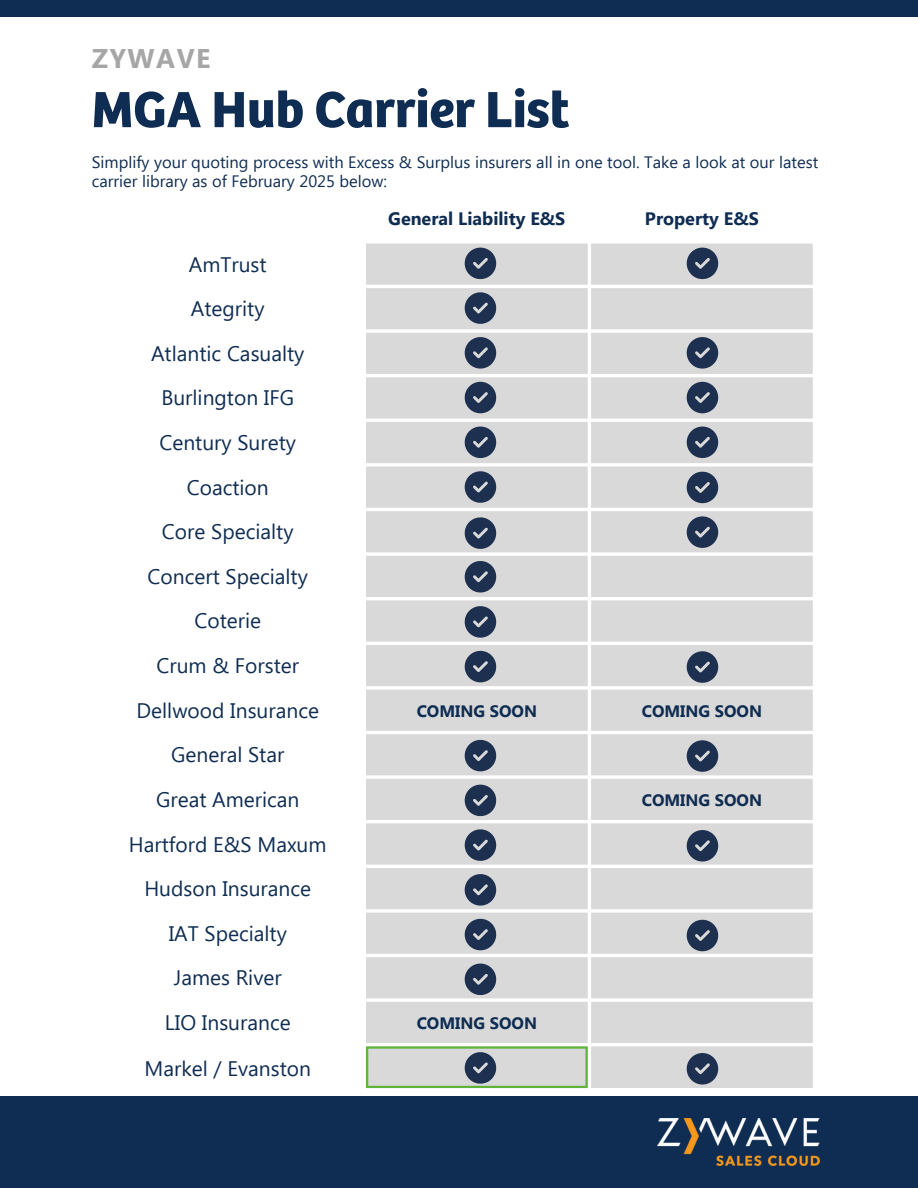
<style>
.page{position:relative;width:918px;height:1188px;background:#fff}
.page>*{position:absolute;margin:0;border:0;box-sizing:border-box;transform-origin:0 0}
.t1{font:700 52.8px "Bree";color:#0f2d52}
.t2{font:700 27px "Segoe UI";letter-spacing:.06em;color:#a6a6a6}
.t3{font:21px "Segoe UI";color:#0f2d52}
.t4{font:700 18px "Segoe UI";color:#0f2d52}
.t5{font:16.5px/19.2px "Segoe UI";color:#0f2d52}
.t6{font:700 16.5px "Segoe UI";color:#0f2d52}
</style>
<div class="page">
<div style="left:0;top:1096px;width:918px;height:92px;background:#0f2d52"></div>
<div style="left:0;top:0;width:918px;height:17px;background:#0f2d52"></div>
<svg style="left:366px;top:244px;width:447px;height:844px;background:#dcdcdc"></svg>
<hr style="left:366px;top:1049px;width:2px;height:37px;background:#5fb53b">
<hr style="left:585px;top:1049px;width:3px;height:37px;background:#5fb53b">
<hr style="left:366px;top:1046px;width:222px;height:3px;background:#5fb53b">
<hr style="left:366px;top:1086px;width:222px;height:2px;background:#5fb53b">
<img style="left:657px;top:1118px;width:162px;height:48px">
<svg style="left:465px;top:248px;width:31px;height:31px"></svg>
<svg style="left:687px;top:248px;width:31px;height:31px"></svg>
<svg style="left:465px;top:292px;width:31px;height:32px"></svg>
<svg style="left:465px;top:337px;width:31px;height:32px"></svg>
<svg style="left:465px;top:382px;width:31px;height:31px"></svg>
<svg style="left:465px;top:427px;width:31px;height:31px"></svg>
<svg style="left:687px;top:337px;width:31px;height:32px"></svg>
<svg style="left:687px;top:382px;width:31px;height:31px"></svg>
<svg style="left:687px;top:427px;width:31px;height:31px"></svg>
<svg style="left:687px;top:651px;width:31px;height:32px"></svg>
<svg style="left:687px;top:740px;width:31px;height:32px"></svg>
<svg style="left:687px;top:830px;width:31px;height:32px"></svg>
<svg style="left:687px;top:920px;width:31px;height:31px"></svg>
<svg style="left:687px;top:1053px;width:31px;height:32px"></svg>
<svg style="left:465px;top:606px;width:31px;height:32px"></svg>
<svg style="left:465px;top:651px;width:31px;height:31px"></svg>
<svg style="left:465px;top:740px;width:31px;height:31px"></svg>
<svg style="left:465px;top:785px;width:31px;height:31px"></svg>
<svg style="left:465px;top:829px;width:31px;height:32px"></svg>
<svg style="left:465px;top:874px;width:31px;height:32px"></svg>
<svg style="left:465px;top:919px;width:31px;height:31px"></svg>
<svg style="left:465px;top:964px;width:31px;height:31px"></svg>
<svg style="left:465px;top:1052px;width:31px;height:32px"></svg>
<svg style="left:465px;top:471px;width:31px;height:32px"></svg>
<svg style="left:687px;top:472px;width:31px;height:31px"></svg>
<svg style="left:687px;top:516px;width:31px;height:32px"></svg>
<svg style="left:465px;top:561px;width:31px;height:32px"></svg>
<svg style="left:465px;top:517px;width:31px;height:32px"></svg>
<p class="t2" style="left:92px;top:39px;width:120px">ZYWAVE</p>
<p class="t1" style="left:92px;top:83px;width:479px">MGA Hub Carrier List</p>
<p class="t5" style="left:92px;top:151px;width:728px">Simplify your quoting process with Excess &amp; Surplus insurers all in one tool. Take a look at our latest carrier library as of February 2025 below:</p>
<h2 class="t4" style="left:388px;top:205px;width:179px">General Liability E&amp;S</h2>
<h1 class="t4" style="left:645px;top:205px;width:115px">Property E&amp;S</h1>
<p class="t3" style="left:189px;top:249px;width:79px">AmTrust</p>
<p class="t3" style="left:191px;top:294px;width:75px">Ategrity</p>
<p class="t3" style="left:151px;top:338px;width:155px">Atlantic Casualty</p>
<p class="t3" style="left:161px;top:383px;width:134px">Burlington IFG</p>
<p class="t3" style="left:159px;top:427px;width:138px">Century Surety</p>
<p class="t3" style="left:187px;top:472px;width:84px">Coaction</p>
<p class="t3" style="left:162px;top:517px;width:133px">Core Specialty</p>
<p class="t3" style="left:148px;top:561px;width:162px">Concert Specialty</p>
<p class="t3" style="left:194px;top:606px;width:68px">Coterie</p>
<p class="t3" style="left:156px;top:650px;width:144px">Crum &amp; Forster</p>
<p class="t3" style="left:137px;top:695px;width:184px">Dellwood Insurance</p>
<p class="t6" style="left:417px;top:699px;width:122px">COMING SOON</p>
<p class="t6" style="left:642px;top:699px;width:122px">COMING SOON</p>
<p class="t3" style="left:171px;top:740px;width:115px">General Star</p>
<p class="t3" style="left:156px;top:784px;width:145px">Great American</p>
<p class="t6" style="left:642px;top:788px;width:122px">COMING SOON</p>
<p class="t3" style="left:129px;top:829px;width:199px">Hartford E&amp;S Maxum</p>
<p class="t3" style="left:144px;top:873px;width:168px">Hudson Insurance</p>
<p class="t3" style="left:169px;top:918px;width:120px">IAT Specialty</p>
<p class="t3" style="left:174px;top:963px;width:109px">James River</p>
<p class="t3" style="left:165px;top:1007px;width:127px">LIO Insurance</p>
<p class="t6" style="left:417px;top:1011px;width:122px">COMING SOON</p>
<p class="t3" style="left:145px;top:1053px;width:168px">Markel / Evanston</p>
</div>
